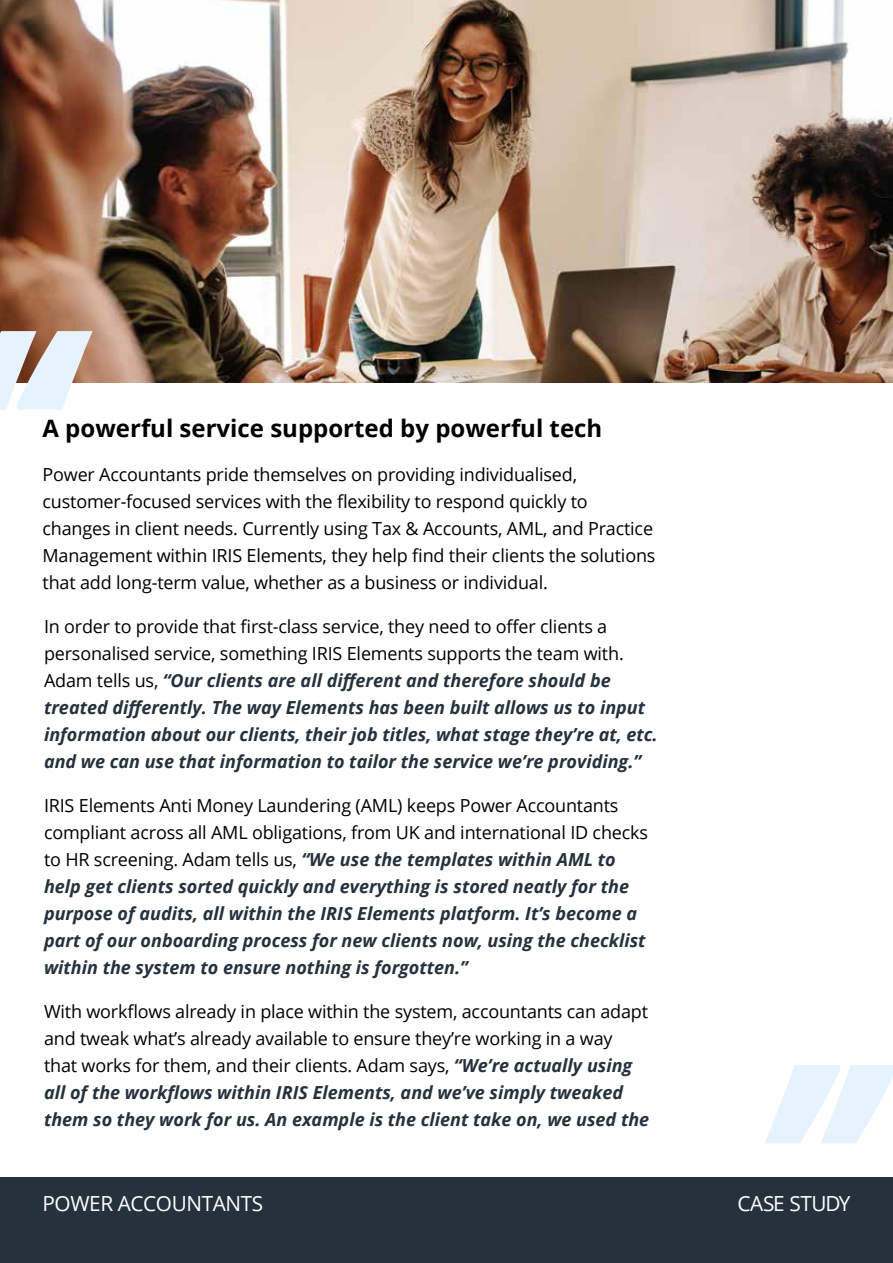
<style>
.page{position:relative;width:893px;height:1263px;background:#fff}
.page>*{position:absolute;margin:0;border:0;box-sizing:border-box;transform-origin:0 0}
.t1{font:italic 700 320.25px "Open Sans";color:#e6f2fc}
.t2{font:700 24px "Open Sans";color:#000}
.t3{font:20.85px "Open Sans";letter-spacing:-.02em;color:#fff}
.t4{font:italic 700 18px/27px "Open Sans";color:#25313c}
.t5{font:18px/27px "Open Sans";letter-spacing:-.01em;color:#000}
.s1{font-weight:400;font-style:normal;color:#000}
.s2{font-weight:700;font-style:italic;color:#25313c}
</style>
<div class="page">
<img style="left:0;top:0;width:893px;height:383px">
<div style="left:0;top:1178px;width:893px;height:85px;background:#25313c"></div>
<h1 class="t1" style="left:-2px;top:315px;width:70px">‘</h1>
<h2 class="t2" style="left:43px;top:419px;width:561px">A powerful service supported by powerful tech</h2>
<p class="t5" style="left:43px;top:463px;width:614px">Power Accountants pride themselves on providing individualised, customer-focused services with the flexibility to respond quickly to changes in client needs. Currently using Tax &amp; Accounts, AML, and Practice Management within IRIS Elements, they help find their clients the solutions that add long-term value, whether as a business or individual.</p>
<p class="t4" style="left:44px;top:613px;width:615px"><span class="s1">In order to provide that first-class service, they need to offer clients a personalised service, something IRIS Elements supports the team with.<br>Adam tells us,</span> “Our clients are all different and therefore should be treated differently. The way Elements has been built allows us to input information about our clients, their job titles, what stage they’re at, etc. and we can use that information to tailor the service we’re providing.”</p>
<p class="t4" style="left:44px;top:794px;width:605px"><span class="s1">IRIS Elements Anti Money Laundering (AML) keeps Power Accountants compliant across all AML obligations, from UK and international ID checks to HR screening. Adam tells us,</span> “We use the templates within AML to help get clients sorted quickly and everything is stored neatly for the purpose of audits, all within the IRIS Elements platform. It’s become a part of our onboarding process for new clients now, using the checklist within the system to ensure nothing is forgotten.”</p>
<p class="t5" style="left:44px;top:998px;width:607px">With workflows already in place within the system, accountants can adapt and tweak what’s already available to ensure they’re working in a way that works for them, and their clients. Adam says, <span class="s2">“We’re actually using all of the workflows within IRIS Elements, and we’ve simply tweaked them so they work for us. An example is the client take on, we used the</span></p>
<p class="t3" style="left:43px;top:1195px;width:222px">POWER ACCOUNTANTS</p>
<h1 class="t1" style="left:915px;top:1160px;width:126px;rotate:-180deg">‘‘</h1>
<p class="t3" style="left:738px;top:1195px;width:114px">CASE STUDY</p>
</div>
